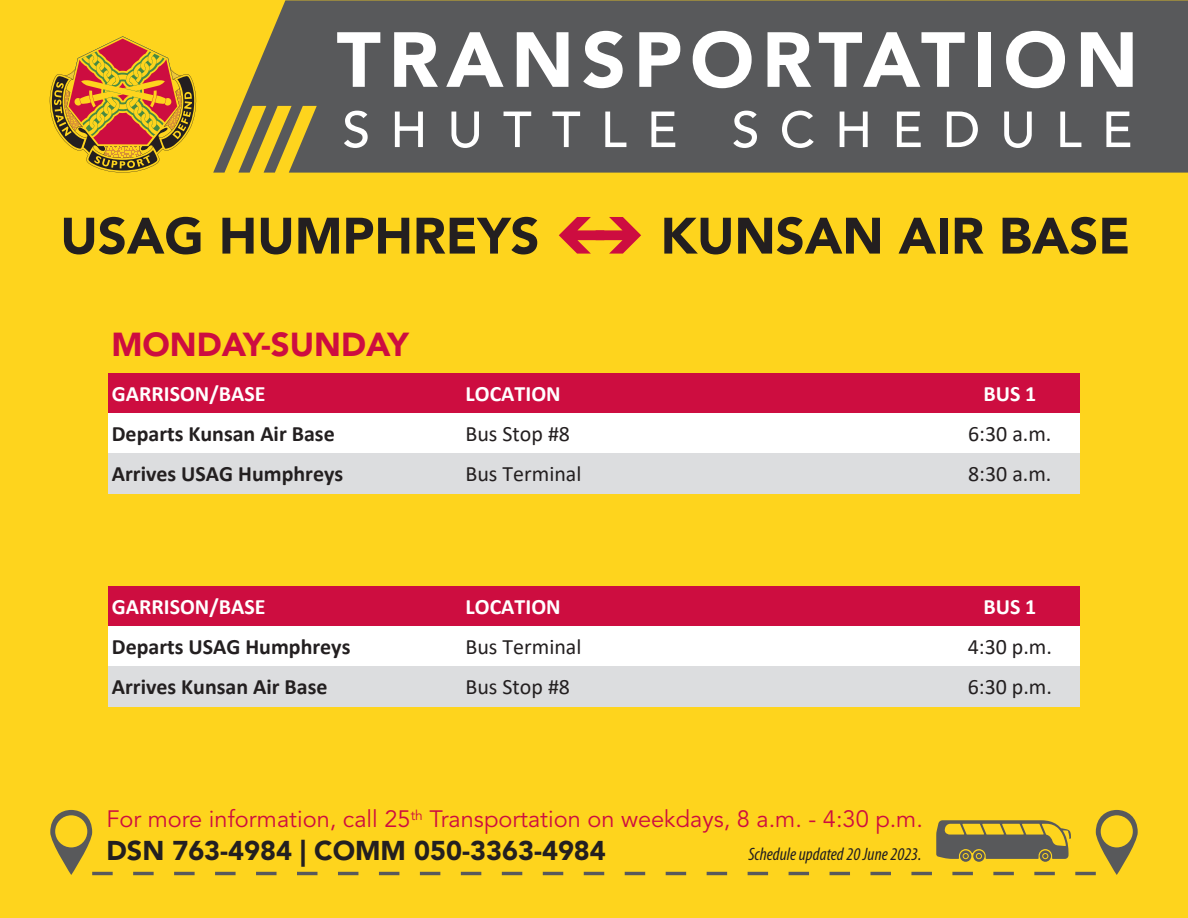
<style>
.page{position:relative;width:1188px;height:918px;background:#fed41d}
.page>*{position:absolute;margin:0;border:0;box-sizing:border-box;transform-origin:0 0}
.t1{font:900 77.1px "Avenir LT Std";letter-spacing:.1em;color:#fff}
.t2{font:900 50.7px "Avenir LT Std";color:#231f20}
.t3{font:500 50.25px "Avenir LT Std";letter-spacing:.4em;color:#fff}
.t4{font:900 33px "Avenir LT Std";color:#cd0d40}
.t5{font:900 27px "Avenir LT Std";color:#231f20}
.t6{font:23.55px "Avenir LT Std";color:#cd0d40}
.t7{font:700 21.9px "Calibri";color:#231f20}
.t8{font:21.9px "Calibri";color:#231f20}
.t9{font:700 21.9px "Calibri";color:#fff}
.t10{font:italic condensed 18px "Myriad Pro";color:#231f20}
.s1{color:#cd0d40}
</style>
<div class="page">
<div style="left:213px;top:0;width:975px;height:173px;background:#58595b"></div>
<svg style="left:49px;top:36px;width:147px;height:137px"></svg>
<svg style="left:1096px;top:810px;width:42px;height:65px"></svg>
<svg style="left:50px;top:810px;width:42px;height:65px"></svg>
<hr style="left:92px;top:872px;width:21px;height:3px;background:#58595b">
<hr style="left:133px;top:872px;width:21px;height:3px;background:#58595b">
<hr style="left:174px;top:872px;width:21px;height:3px;background:#58595b">
<hr style="left:215px;top:872px;width:21px;height:3px;background:#58595b">
<hr style="left:256px;top:872px;width:21px;height:3px;background:#58595b">
<hr style="left:297px;top:872px;width:20px;height:3px;background:#58595b">
<hr style="left:338px;top:872px;width:20px;height:3px;background:#58595b">
<hr style="left:379px;top:872px;width:20px;height:3px;background:#58595b">
<hr style="left:420px;top:872px;width:20px;height:3px;background:#58595b">
<hr style="left:461px;top:872px;width:20px;height:3px;background:#58595b">
<hr style="left:502px;top:872px;width:20px;height:3px;background:#58595b">
<hr style="left:543px;top:872px;width:20px;height:3px;background:#58595b">
<hr style="left:584px;top:872px;width:20px;height:3px;background:#58595b">
<hr style="left:625px;top:872px;width:20px;height:3px;background:#58595b">
<hr style="left:666px;top:872px;width:20px;height:3px;background:#58595b">
<hr style="left:707px;top:872px;width:20px;height:3px;background:#58595b">
<hr style="left:748px;top:872px;width:20px;height:3px;background:#58595b">
<hr style="left:789px;top:872px;width:20px;height:3px;background:#58595b">
<hr style="left:830px;top:872px;width:20px;height:3px;background:#58595b">
<hr style="left:871px;top:872px;width:20px;height:3px;background:#58595b">
<hr style="left:911px;top:872px;width:21px;height:3px;background:#58595b">
<hr style="left:952px;top:872px;width:21px;height:3px;background:#58595b">
<hr style="left:993px;top:872px;width:21px;height:3px;background:#58595b">
<hr style="left:1034px;top:872px;width:21px;height:3px;background:#58595b">
<hr style="left:1075px;top:872px;width:21px;height:3px;background:#58595b">
<svg style="left:936px;top:820px;width:135px;height:42px"></svg>
<div style="left:108px;top:374px;width:972px;height:40px;background:#cd0d40"></div>
<div style="left:108px;top:414px;width:972px;height:40px;background:#fff"></div>
<div style="left:108px;top:454px;width:972px;height:40px;background:#dcdddf"></div>
<div style="left:108px;top:587px;width:972px;height:40px;background:#cd0d40"></div>
<div style="left:108px;top:627px;width:972px;height:40px;background:#fff"></div>
<div style="left:108px;top:667px;width:972px;height:40px;background:#dcdddf"></div>
<h1 class="t1" style="left:337px;top:13px;width:803px">TRANSPORTATION</h1>
<h3 class="t3" style="left:342px;top:101px;width:792px">SHUTTLE SCHEDULE</h3>
<h2 class="t2" style="left:60px;top:205px;width:1071px">USAG HUMPHREYS <span class="s1">➔</span> KUNSAN AIR BASE</h2>
<h3 class="t4" style="left:111px;top:324px;width:299px">MONDAY-SUNDAY</h3>
<p class="t9" style="left:112px;top:378px;width:155px">GARRISON/BASE</p>
<p class="t9" style="left:466px;top:378px;width:97px">LOCATION</p>
<p class="t9" style="left:983px;top:378px;width:55px">BUS 1</p>
<p class="t7" style="left:112px;top:418px;width:224px">Departs Kunsan Air Base</p>
<p class="t8" style="left:466px;top:419px;width:106px">Bus Stop #8</p>
<p class="t8" style="left:968px;top:419px;width:85px">6:30 a.m.</p>
<p class="t7" style="left:112px;top:458px;width:233px">Arrives USAG Humphreys</p>
<p class="t8" style="left:466px;top:459px;width:117px">Bus Terminal</p>
<p class="t8" style="left:968px;top:459px;width:85px">8:30 a.m.</p>
<p class="t9" style="left:112px;top:591px;width:155px">GARRISON/BASE</p>
<p class="t9" style="left:466px;top:591px;width:97px">LOCATION</p>
<p class="t9" style="left:983px;top:591px;width:55px">BUS 1</p>
<p class="t7" style="left:112px;top:631px;width:240px">Departs USAG Humphreys</p>
<p class="t8" style="left:466px;top:632px;width:117px">Bus Terminal</p>
<p class="t8" style="left:968px;top:632px;width:86px">4:30 p.m.</p>
<p class="t7" style="left:112px;top:671px;width:217px">Arrives Kunsan Air Base</p>
<p class="t8" style="left:466px;top:672px;width:106px">Bus Stop #8</p>
<p class="t8" style="left:968px;top:672px;width:86px">6:30 p.m.</p>
<p class="t6" style="left:106px;top:806px;width:818px">For more information, call 25<sup>th</sup> Transportation on weekdays, 8 a.m. - 4:30 p.m.</p>
<p class="t5" style="left:106px;top:834px;width:501px">DSN 763-4984 | COMM 050-3363-4984</p>
<p class="t10" style="left:748px;top:843px;width:175px">Schedule updated 20 June 2023.</p>
</div>
